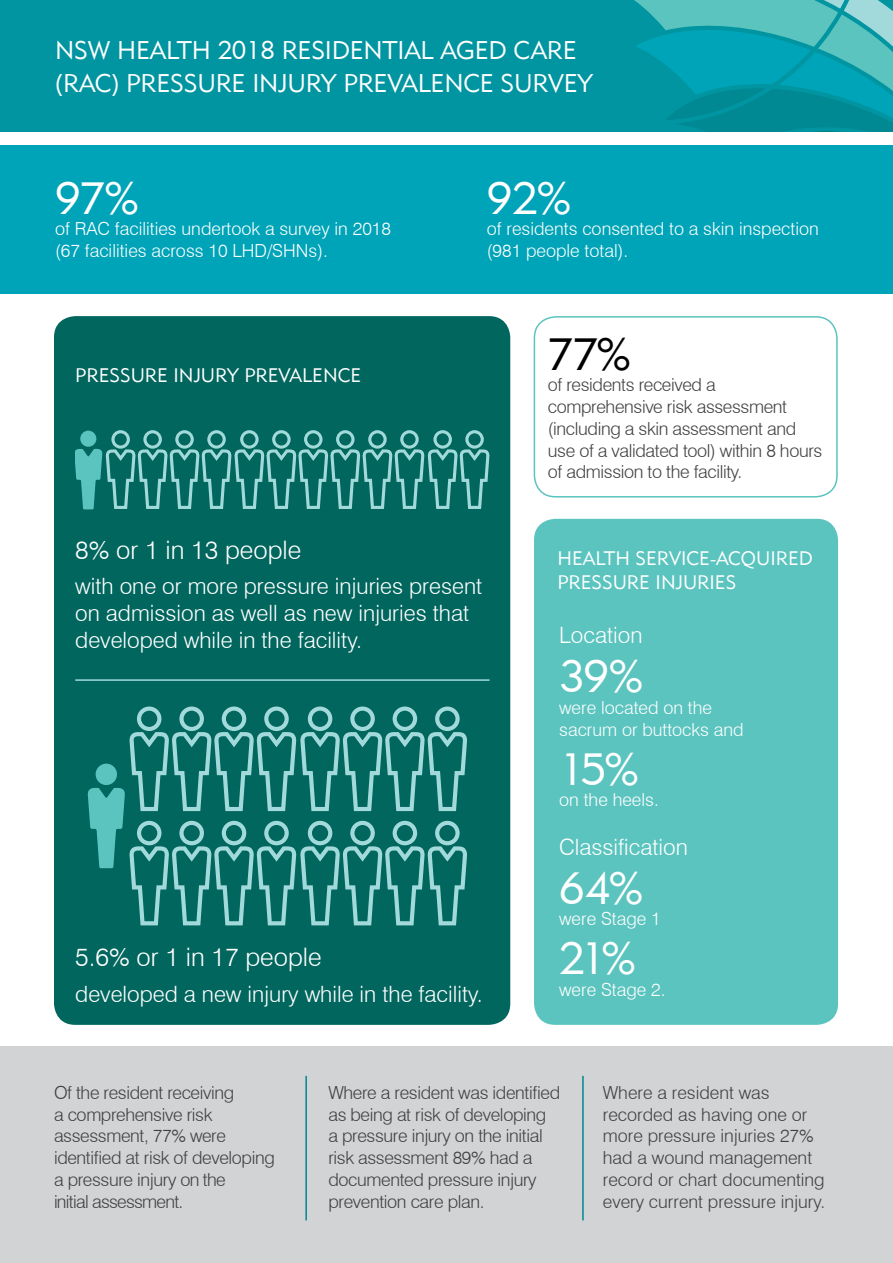
<style>
.page{position:relative;width:893px;height:1263px;background:#fff}
.page>*{position:absolute;margin:0;border:0;box-sizing:border-box;transform-origin:0 0}
.Percentage_-_large{font:45px "Geometric 415 BT Lite A";letter-spacing:-.025em;color:#fff}
.Percentage_-_large-2{font:45px "Geometric 415 BT Lite A";color:#000}
.Heading_-_caps_white{font:25.5px/33px "Geometric 415 BT Lite A";letter-spacing:-.01em;color:#fff}
.Sub_heading_Lt_15pt{font:300 25.5px "Swiss 721 BT";color:#fff}
.Sub_heading_Lt_15pt-2{font:300 22.5px/27px "Swiss 721 BT";color:#fff}
.Heading_-_caps_white-2{font:19.5px/24px "Geometric 415 BT Lite A";color:#fff}
.Body_Copy_Lt_12___14{font:300 18px/21.8px "Swiss 721 BT";letter-spacing:-.02em;color:#414042}
.Body_Copy_Lt_12___14-2{font:300 18px/21.8px "Swiss 721 BT";color:#fff}
.Body_Copy_Lt_12___14-3{font:300 18px/21.8px "Swiss 721 BT";color:#414042}
</style>
<div class="page">
<div style="left:0;top:0;width:893px;height:131px;background:#0095a1"></div>
<svg style="left:634px;top:0;width:259px;height:131px"></svg>
<div style="left:0;top:1046px;width:893px;height:217px;background:#d1d3d4"></div>
<hr style="left:582px;top:1076px;width:2px;height:144px;background:#008893">
<hr style="left:305px;top:1076px;width:2px;height:144px;background:#008893">
<div style="left:54px;top:316px;width:456px;height:709px;background:#00665e;border-radius:21px"></div>
<div style="left:0;top:146px;width:893px;height:148px;background:#00a4b8"></div>
<div style="left:534px;top:316px;width:304px;height:181px;border:2px solid #5bc4bf;border-radius:21px"></div>
<div style="left:534px;top:519px;width:304px;height:506px;background:#5bc4bf;border-radius:21px"></div>
<svg style="left:75px;top:430px;width:414px;height:79px"></svg>
<svg style="left:88px;top:707px;width:379px;height:218px"></svg>
<hr style="left:75px;top:679px;width:414px;height:2px;background:#a2dadb">
<p class="Heading_-_caps_white" style="left:55px;top:33px;width:539px">NSW HEALTH 2018 RESIDENTIAL AGED CARE (RAC) PRESSURE INJURY PREVALENCE SURVEY</p>
<p class="Percentage_-_large" style="left:55px;top:170px;width:85px">97%</p>
<p class="Body_Copy_Lt_12___14-2" style="left:55px;top:218px;width:337px">of RAC facilities undertook a survey in 2018 (67 facilities across 10 LHD/SHNs).</p>
<p class="Heading_-_caps_white-2" style="left:75px;top:362px;width:287px">PRESSURE INJURY PREVALENCE</p>
<p class="Percentage_-_large" style="left:487px;top:170px;width:86px">92%</p>
<p class="Body_Copy_Lt_12___14-2" style="left:487px;top:218px;width:333px">of residents consented to a skin inspection (981 people total).</p>
<p class="Percentage_-_large-2" style="left:548px;top:326px;width:84px">77%</p>
<p class="Body_Copy_Lt_12___14" style="left:548px;top:374px;width:276px">of residents received a comprehensive risk assessment (including a skin assessment and use of a validated tool) within 8 hours of admission to the facility.</p>
<p class="Sub_heading_Lt_15pt" style="left:75px;top:534px;width:227px">8% or 1 in 13 people</p>
<p class="Sub_heading_Lt_15pt-2" style="left:75px;top:573px;width:409px">with one or more pressure injuries present on admission as well as new injuries that developed while in the facility.</p>
<p class="Sub_heading_Lt_15pt" style="left:75px;top:942px;width:248px">5.6% or 1 in 17 people</p>
<p class="Sub_heading_Lt_15pt-2" style="left:75px;top:980px;width:409px">developed a new injury while in the facility.</p>
<p class="Heading_-_caps_white-2" style="left:557px;top:546px;width:257px">HEALTH SERVICE-ACQUIRED<br>PRESSURE INJURIES</p>
<p class="Sub_heading_Lt_15pt-2" style="left:559px;top:621px;width:85px">Location</p>
<p class="Percentage_-_large" style="left:559px;top:649px;width:85px">39%</p>
<p class="Body_Copy_Lt_12___14-2" style="left:559px;top:696px;width:186px">were located on the sacrum or buttocks and</p>
<p class="Percentage_-_large" style="left:559px;top:741px;width:81px">15%</p>
<p class="Body_Copy_Lt_12___14-2" style="left:559px;top:789px;width:101px">on the heels.</p>
<p class="Sub_heading_Lt_15pt-2" style="left:559px;top:833px;width:130px">Classification</p>
<p class="Percentage_-_large" style="left:559px;top:860px;width:85px">64%</p>
<p class="Body_Copy_Lt_12___14-2" style="left:559px;top:908px;width:103px">were Stage 1</p>
<p class="Percentage_-_large" style="left:559px;top:931px;width:78px">21%</p>
<p class="Body_Copy_Lt_12___14-2" style="left:559px;top:979px;width:108px">were Stage 2.</p>
<p class="Body_Copy_Lt_12___14" style="left:54px;top:1081px;width:222px">Of the resident receiving<br>a comprehensive risk assessment, 77% were identified at risk of developing a pressure injury on the<br>initial assessment.</p>
<p class="Body_Copy_Lt_12___14" style="left:328px;top:1081px;width:233px">Where a resident was identified as being at risk of developing a pressure injury on the initial risk assessment 89% had a documented pressure injury prevention care plan.</p>
<p class="Body_Copy_Lt_12___14-3" style="left:603px;top:1081px;width:224px">Where a resident was recorded as having one or more pressure injuries 27% had a wound management record or chart documenting every current pressure injury.</p>
</div>
